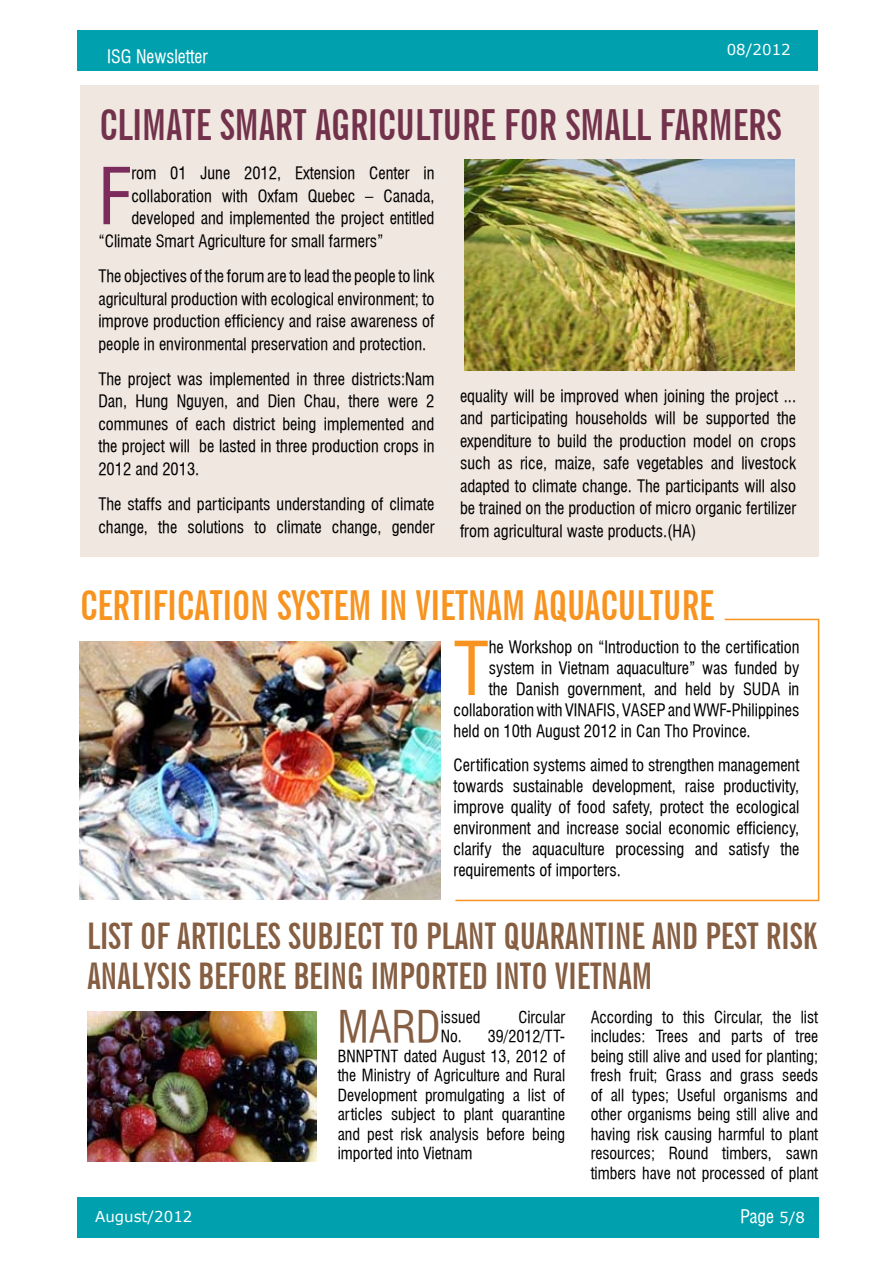
<style>
.page{position:relative;width:893px;height:1263px;background:#fff}
.page>*{position:absolute;margin:0;border:0;box-sizing:border-box;transform-origin:0 0}
.t1{font:76.35px "UVN Hong Ha Hep";color:#7c2c5c}
.t2{font:72.3px "UVN Hong Ha Hep";color:#f7931e}
.t3{font:700 42px "UVN Tin Tuc Hep Them";color:#73324c}
.t4{font:42px "UVN Hong Ha Hep";color:#865e42}
.t5{font:700 40.5px "UVN Tin Tuc Hep Them";color:#f7931e}
.t6{font:700 36px/40.5px "UVN Tin Tuc Hep Them";color:#865e42}
.t7{font:18px "UVN Hong Ha Hep";color:#fff}
.t8{font:16.5px/22.5px "UVN Hong Ha Hep";color:#000;text-align:justify}
.t9{font:16.05px/19.5px "UVN Hong Ha Hep";color:#000;text-align:justify}
.t10{font:15px "Verdana";color:#fff}
.s1{font-family:"Verdana";font-size:15px}
</style>
<div class="page">
<div style="left:78px;top:31px;width:740px;height:40px;background:#00a0af"></div>
<div style="left:78px;top:1197px;width:741px;height:41px;background:#00a0af"></div>
<div style="left:80px;top:86px;width:738px;height:471px;background:#f0e7e0"></div>
<img style="left:80px;top:642px;width:360px;height:257px">
<img style="left:464px;top:159px;width:330px;height:211px">
<img style="left:87px;top:1011px;width:229px;height:150px">
<svg style="left:455px;top:618px;width:365px;height:284px"></svg>
<p class="t7" style="left:107px;top:43px;width:102px">ISG Newsletter</p>
<p class="t10" style="left:727px;top:40px;width:66px">08/2012</p>
<h3 class="t3" style="left:99px;top:93px;width:140px">CLIMATE SMAR</h3>
<h3 class="t3" style="left:293px;top:93px;width:385px">T AGRICULTURE FOR SMALL FARM</h3>
<h3 class="t3" style="left:733px;top:93px;width:50px">ERS</h3>
<h1 class="t1" style="left:98px;top:143px;width:34px">F</h1>
<p class="t8" style="left:131px;top:161px;width:305px">rom 01 June 2012, Extension Center in</p>
<p class="t8" style="left:131px;top:184px;width:305px">collaboration with Oxfam Quebec – Canada,</p>
<p class="t8" style="left:131px;top:206px;width:305px">developed and implemented the project entitled</p>
<p class="t8" style="left:98px;top:229px;width:287px">“Climate Smart Agriculture for small farmers”</p>
<p class="t8" style="left:98px;top:264px;width:338px">The objectives of the forum are to lead the people to link agricultural production with ecological environment; to improve production efficiency and raise awareness of people in environmental preservation and protection.</p>
<p class="t8" style="left:98px;top:367px;width:338px">The project was implemented in three districts:Nam Dan, Hung Nguyen, and Dien Chau, there were 2 communes of each district being implemented and the project will be lasted in three production crops in 2012 and 2013.</p>
<p class="t8" style="left:98px;top:492px;width:338px">The staffs and participants understanding of climate change, the solutions to climate change, gender</p>
<p class="t8" style="left:460px;top:383px;width:338px">equality will be improved when joining the project ... and participating households will be supported the expenditure to build the production model on crops such as rice, maize, safe vegetables and livestock adapted to climate change. The participants will also be trained on the production of micro organic fertilizer from agricultural waste products.(HA)</p>
<h3 class="t5" style="left:80px;top:574px;width:77px">CERTIFICA</h3>
<h3 class="t5" style="left:210px;top:574px;width:506px">TION SYSTEM IN VIETNAM AQUACULTURE</h3>
<h2 class="t2" style="left:454px;top:618px;width:37px">T</h2>
<p class="t8" style="left:489px;top:635px;width:312px">he Workshop on “Introduction to the certification</p>
<p class="t8" style="left:489px;top:656px;width:312px">system in Vietnam aquaculture” was funded by</p>
<p class="t8" style="left:489px;top:677px;width:312px">the Danish government, and held by SUDA in</p>
<p class="t8" style="left:454px;top:698px;width:347px">collaboration with VINAFIS, VASEP and WWF-Philippines</p>
<p class="t8" style="left:454px;top:719px;width:299px">held on 10th August 2012 in Can Tho Province.</p>
<p class="t8" style="left:454px;top:753px;width:347px;line-height:21px">Certification systems aimed to strengthen management towards sustainable development, raise productivity, improve quality of food safety, protect the ecological environment and increase social economic efficiency, clarify the aquaculture processing and satisfy the requirements of importers.</p>
<h3 class="t6" style="left:87px;top:912px;width:729px">LIST OF ARTICLES SUBJECT TO PLANT QUARANTINE AND PEST RISK<br>ANALYSIS BEFORE BEING IMPORTED INTO VIETNAM</h3>
<h3 class="t4" style="left:338px;top:997px;width:105px">MARD</h3>
<p class="t9" style="left:441px;top:1006px;width:41px">issued</p>
<p class="t9" style="left:518px;top:1006px;width:48px">Circular</p>
<p class="t9" style="left:441px;top:1026px;width:126px">No. 39/2012/TT-</p>
<p class="t9" style="left:338px;top:1045px;width:229px">BNNPTNT dated August 13, 2012 of</p>
<p class="t9" style="left:338px;top:1065px;width:229px">the Ministry of Agriculture and Rural</p>
<p class="t9" style="left:338px;top:1084px;width:229px">Development promulgating a list of</p>
<p class="t9" style="left:338px;top:1104px;width:229px">articles subject to plant quarantine</p>
<p class="t9" style="left:338px;top:1123px;width:229px">and pest risk analysis before being</p>
<p class="t9" style="left:338px;top:1143px;width:136px">imported into Vietnam</p>
<p class="t9" style="left:591px;top:1006px;width:229px">According to this Circular, the list includes: Trees and parts of tree being still alive and used for planting; fresh fruit; Grass and grass seeds of all types; Useful organisms and other organisms being still alive and having risk causing harmful to plant resources; Round timbers, sawn timbers have not processed of plant</p>
<p class="t10" style="left:95px;top:1207px;width:99px">August/2012</p>
<p class="t7" style="left:740px;top:1204px;width:66px">Page <span class="s1">5/8</span></p>
</div>
